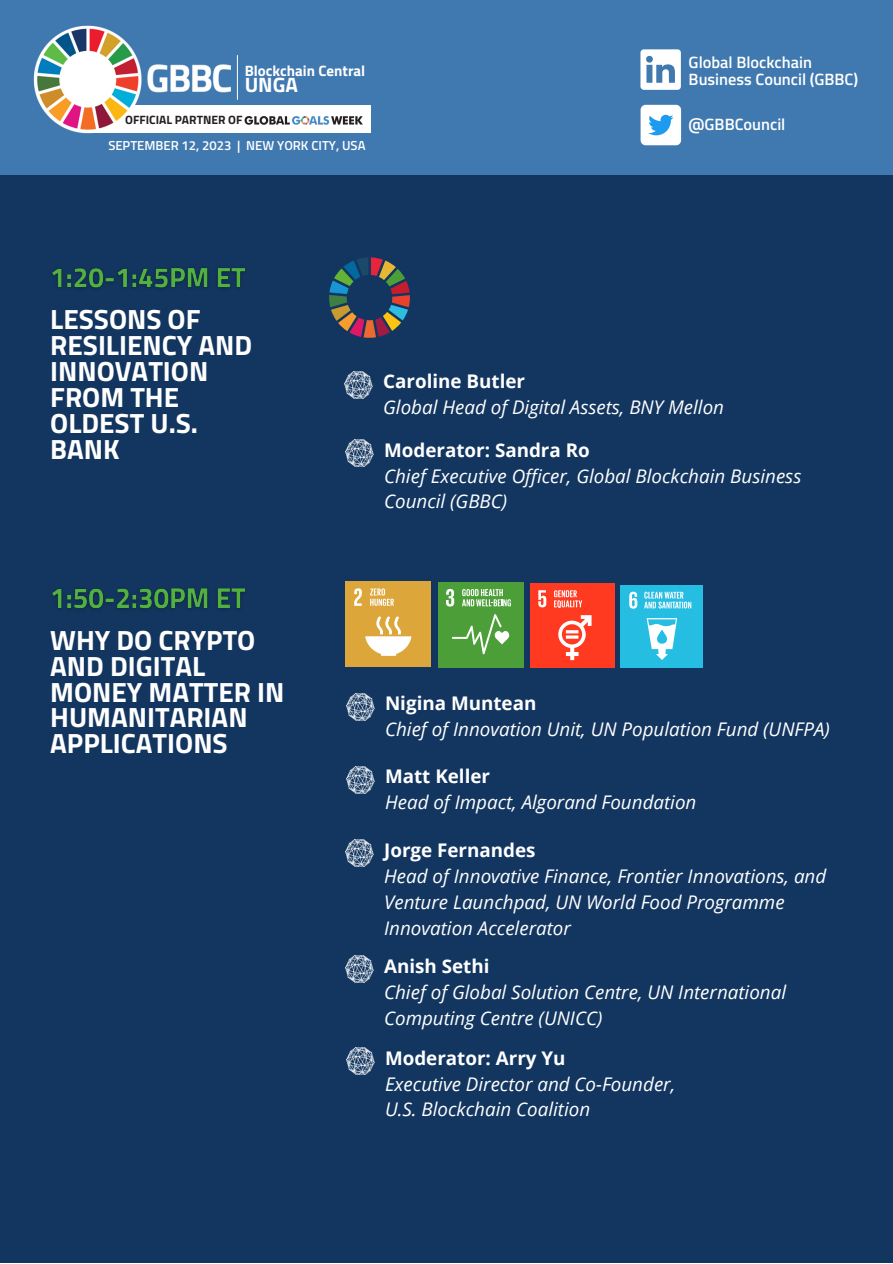
<style>
.page{position:relative;width:893px;height:1264px;background:#fff}
.page>*{position:absolute;margin:0;border:0;box-sizing:border-box;transform-origin:0 0}
.t1{font:700 27.75px/25.8px "Titillium Web";color:#fff}
.t2{font:700 20.85px "Titillium Web";color:#fff}
.t3{font:italic 18.75px/25.8px "Open Sans";color:#fff}
.t4{font:700 18.75px "Open Sans";color:#fff}
.t5{font:600 16.35px/17.5px "Titillium Web";color:#fff}
.t6{font:700 15px "Titillium Web";color:#fff}
.t7{font:600 13.05px "Titillium Web";color:#fff}
.t8{font:700 12px "Titillium Web";color:#241f21}
</style>
<div class="page">
<div style="left:0;top:0;width:892px;height:1262px;background:#133660"></div>
<div style="left:0;top:0;width:892px;height:175px;background:#4078b0"></div>
<div style="left:86px;top:106px;width:284px;height:27px;background:#fff"></div>
<img style="left:33px;top:25px;width:252px;height:109px">
<img style="left:239px;top:113px;width:124px;height:14px">
<img style="left:144px;top:60px;width:86px;height:38px">
<hr style="left:237px;top:55px;width:1px;height:45px;background:#fff">
<svg style="left:640px;top:49px;width:40px;height:41px"></svg>
<div style="left:640px;top:105px;width:41px;height:40px;background:#fff;border-radius:5px"></div>
<svg style="left:648px;top:115px;width:25px;height:20px"></svg>
<img style="left:52px;top:588px;width:194px;height:22px">
<div style="left:530px;top:583px;width:84px;height:84px;background:#ff3a21"></div>
<svg style="left:538px;top:590px;width:8px;height:17px"></svg>
<svg style="left:558px;top:615px;width:33px;height:45px"></svg>
<svg style="left:554px;top:590px;width:28px;height:18px"></svg>
<div style="left:345px;top:581px;width:86px;height:85px;background:#dda63a"></div>
<svg style="left:354px;top:588px;width:8px;height:18px"></svg>
<svg style="left:365px;top:616px;width:46px;height:40px"></svg>
<svg style="left:370px;top:588px;width:24px;height:18px"></svg>
<div style="left:438px;top:582px;width:85px;height:85px;background:#4c9f38"></div>
<svg style="left:446px;top:589px;width:8px;height:17px"></svg>
<svg style="left:452px;top:614px;width:57px;height:40px"></svg>
<svg style="left:462px;top:589px;width:49px;height:17px"></svg>
<img style="left:346px;top:693px;width:29px;height:27px">
<img style="left:345px;top:839px;width:29px;height:27px">
<div style="left:620px;top:585px;width:83px;height:82px;background:#26bde2"></div>
<svg style="left:629px;top:591px;width:62px;height:69px"></svg>
<img style="left:346px;top:1047px;width:29px;height:27px">
<img style="left:346px;top:766px;width:29px;height:27px">
<img style="left:345px;top:955px;width:29px;height:27px">
<img style="left:52px;top:267px;width:194px;height:22px">
<svg style="left:329px;top:257px;width:81px;height:81px"></svg>
<img style="left:345px;top:439px;width:29px;height:27px">
<img style="left:345px;top:371px;width:28px;height:27px">
<p class="t6" style="left:245px;top:59px;width:122px">Blockchain Central</p>
<p class="t2" style="left:245px;top:69px;width:55px">UNGA</p>
<p class="t8" style="left:125px;top:110px;width:119px">OFFICIAL PARTNER OF</p>
<p class="t7" style="left:108px;top:135px;width:259px">SEPTEMBER 12, 2023 | NEW YORK CITY, USA</p>
<p class="t5" style="left:688px;top:53px;width:171px">Global Blockchain<br>Business Council (GBBC)</p>
<p class="t5" style="left:688px;top:115px;width:98px">@GBBCouncil</p>
<p class="t1" style="left:50px;top:306px;width:203px">LESSONS OF<br>RESILIENCY AND<br>INNOVATION<br>FROM THE<br>OLDEST U.S.<br>BANK</p>
<p class="t1" style="left:50px;top:626px;width:235px">WHY DO CRYPTO<br>AND DIGITAL<br>MONEY MATTER IN<br>HUMANITARIAN<br>APPLICATIONS</p>
<p class="t4" style="left:383px;top:368px;width:143px">Caroline Butler</p>
<p class="t3" style="left:383px;top:394px;width:342px">Global Head of Digital Assets, BNY Mellon</p>
<p class="t4" style="left:384px;top:436px;width:207px">Moderator: Sandra Ro</p>
<p class="t3" style="left:384px;top:462px;width:419px">Chief Executive Officer, Global Blockchain Business<br>Council (GBBC)</p>
<p class="t4" style="left:385px;top:690px;width:153px">Nigina Muntean</p>
<p class="t3" style="left:385px;top:716px;width:446px">Chief of Innovation Unit, UN Population Fund (UNFPA)</p>
<p class="t4" style="left:385px;top:763px;width:106px">Matt Keller</p>
<p class="t3" style="left:385px;top:788px;width:313px">Head of Impact, Algorand Foundation</p>
<p class="t4" style="left:384px;top:836px;width:153px">Jorge Fernandes</p>
<p class="t3" style="left:384px;top:862px;width:443px">Head of Innovative Finance, Frontier Innovations, and<br>Venture Launchpad, UN World Food Programme<br>Innovation Accelerator</p>
<p class="t4" style="left:384px;top:952px;width:107px">Anish Sethi</p>
<p class="t3" style="left:384px;top:978px;width:403px">Chief of Global Solution Centre, UN International<br>Computing Centre (UNICC)</p>
<p class="t4" style="left:385px;top:1044px;width:182px">Moderator: Arry Yu</p>
<p class="t3" style="left:385px;top:1070px;width:292px">Executive Director and Co-Founder,</p>
<p class="t3" style="left:385px;top:1096px;width:207px">U.S. Blockchain Coalition</p>
</div>
